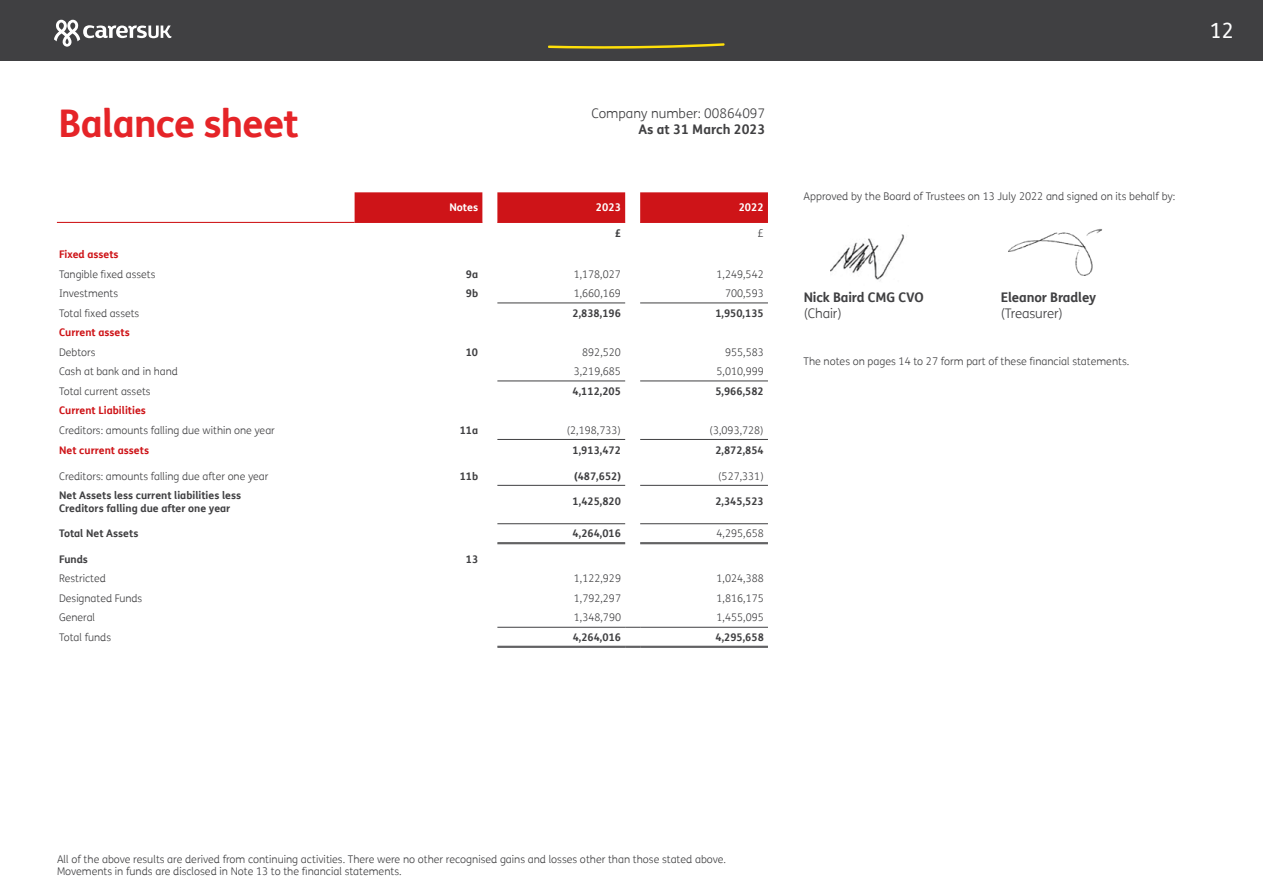
<style>
.page{position:relative;width:1263px;height:893px;background:#fff}
.page>*{position:absolute;margin:0;border:0;box-sizing:border-box;transform-origin:0 0}
.t1{font:700 38.25px "FS Me";letter-spacing:-.02em;color:#e52428}
.t2{font:21px "FS Me";color:#fff}
.t3{font:700 13.2px "FS Me";letter-spacing:-.01em;color:#404042}
.t4{font:300 13.2px "FS Me";color:#404042}
.t5{font:300 10.65px/12.8px "FS Me";color:#404042}
.t6{font:700 10.65px "FS Me";color:#fff}
.t7{font:700 10.65px "FS Me";color:#404042}
.t8{font:300 10.5px "FS Me";color:#404042}
.t9{font:700 10.5px/12.6px "FS Me";color:#404042}
.t10{font:700 10.5px "FS Me";color:#ce1418}
</style>
<div class="page">
<svg style="left:355px;top:192px;width:413px;height:30px;background:#d2272b"></svg>
<hr style="left:497px;top:303px;width:128px;height:1px;background:#404042">
<hr style="left:640px;top:303px;width:128px;height:1px;background:#404042">
<hr style="left:497px;top:485px;width:128px;height:1px;background:#404042">
<hr style="left:640px;top:485px;width:128px;height:1px;background:#404042">
<hr style="left:497px;top:627px;width:128px;height:1px;background:#404042">
<svg style="left:625px;top:627px;width:15px;height:1px"></svg>
<hr style="left:640px;top:627px;width:128px;height:1px;background:#404042">
<hr style="left:497px;top:646px;width:128px;height:1px;background:#404042">
<hr style="left:497px;top:647px;width:128px;height:1px;background:#404042">
<svg style="left:625px;top:646px;width:15px;height:2px"></svg>
<hr style="left:640px;top:646px;width:128px;height:1px;background:#404042">
<hr style="left:640px;top:647px;width:128px;height:1px;background:#404042">
<hr style="left:57px;top:222px;width:298px;height:1px;background:#ce1418">
<hr style="left:355px;top:222px;width:127px;height:1px;background:#ce1418">
<hr style="left:497px;top:222px;width:128px;height:1px;background:#ce1418">
<hr style="left:640px;top:222px;width:128px;height:1px;background:#ce1418">
<hr style="left:497px;top:523px;width:128px;height:1px;background:#404042">
<hr style="left:640px;top:523px;width:128px;height:1px;background:#404042">
<hr style="left:497px;top:542px;width:128px;height:1px;background:#404042">
<hr style="left:497px;top:543px;width:128px;height:1px;background:#404042">
<hr style="left:640px;top:542px;width:128px;height:1px;background:#404042">
<hr style="left:640px;top:543px;width:128px;height:1px;background:#404042">
<hr style="left:497px;top:439px;width:128px;height:1px;background:#404042">
<hr style="left:640px;top:439px;width:128px;height:1px;background:#404042">
<hr style="left:497px;top:381px;width:128px;height:1px;background:#404042">
<hr style="left:640px;top:381px;width:128px;height:1px;background:#404042">
<img style="left:1008px;top:229px;width:95px;height:47px">
<img style="left:831px;top:234px;width:73px;height:47px">
<div style="left:0;top:0;width:1263px;height:61px;background:#404042"></div>
<svg style="left:54px;top:20px;width:117px;height:27px"></svg>
<svg style="left:548px;top:43px;width:177px;height:6px"></svg>
<h1 class="t1" style="left:59px;top:94px;width:242px">Balance sheet</h1>
<p class="t4" style="left:592px;top:105px;width:175px">Company number: 00864097</p>
<p class="t3" style="left:638px;top:119px;width:128px">As at 31 March 2023</p>
<p class="t6" style="left:449px;top:199px;width:30px">Notes</p>
<p class="t6" style="left:596px;top:199px;width:27px">2023</p>
<p class="t6" style="left:739px;top:199px;width:27px">2022</p>
<p class="t7" style="left:615px;top:225px;width:8px">£</p>
<p class="t5" style="left:758px;top:227px;width:8px">£</p>
<p class="t10" style="left:59px;top:246px;width:61px">Fixed assets</p>
<p class="t8" style="left:59px;top:267px;width:98px">Tangible fixed assets</p>
<p class="t9" style="left:466px;top:267px;width:14px">9a</p>
<p class="t8" style="left:574px;top:267px;width:49px">1,178,027</p>
<p class="t8" style="left:716px;top:267px;width:49px">1,249,542</p>
<p class="t8" style="left:59px;top:286px;width:61px">Investments</p>
<p class="t9" style="left:466px;top:287px;width:14px">9b</p>
<p class="t8" style="left:574px;top:286px;width:49px">1,660,169</p>
<p class="t8" style="left:725px;top:286px;width:40px">700,593</p>
<p class="t8" style="left:59px;top:306px;width:82px">Total fixed assets</p>
<p class="t9" style="left:572px;top:306px;width:50px">2,838,196</p>
<p class="t9" style="left:715px;top:306px;width:50px">1,950,135</p>
<p class="t10" style="left:59px;top:324px;width:72px">Current assets</p>
<p class="t8" style="left:59px;top:345px;width:38px">Debtors</p>
<p class="t9" style="left:466px;top:345px;width:14px">10</p>
<p class="t8" style="left:582px;top:345px;width:40px">892,520</p>
<p class="t8" style="left:725px;top:345px;width:40px">955,583</p>
<p class="t8" style="left:59px;top:364px;width:120px">Cash at bank and in hand</p>
<p class="t8" style="left:574px;top:364px;width:49px">3,219,685</p>
<p class="t8" style="left:716px;top:364px;width:49px">5,010,999</p>
<p class="t8" style="left:59px;top:384px;width:93px">Total current assets</p>
<p class="t9" style="left:573px;top:384px;width:50px">4,112,205</p>
<p class="t9" style="left:715px;top:384px;width:50px">5,966,582</p>
<p class="t10" style="left:59px;top:402px;width:88px">Current Liabilities</p>
<p class="t8" style="left:59px;top:423px;width:217px">Creditors: amounts falling due within one year</p>
<p class="t9" style="left:460px;top:423px;width:20px">11a</p>
<p class="t8" style="left:567px;top:423px;width:56px">(2,198,733)</p>
<p class="t8" style="left:710px;top:423px;width:56px">(3,093,728)</p>
<p class="t10" style="left:59px;top:442px;width:91px">Net current assets</p>
<p class="t9" style="left:573px;top:443px;width:50px">1,913,472</p>
<p class="t9" style="left:715px;top:443px;width:50px">2,872,854</p>
<p class="t8" style="left:59px;top:469px;width:211px">Creditors: amounts falling due after one year</p>
<p class="t9" style="left:460px;top:469px;width:20px">11b</p>
<p class="t9" style="left:574px;top:469px;width:48px">(487,652)</p>
<p class="t8" style="left:718px;top:469px;width:47px">(527,331)</p>
<p class="t9" style="left:59px;top:489px;width:183px">Net Assets less current liabilities less<br>Creditors falling due after one year</p>
<p class="t9" style="left:573px;top:495px;width:50px">1,425,820</p>
<p class="t9" style="left:715px;top:495px;width:50px">2,345,523</p>
<p class="t9" style="left:59px;top:527px;width:81px">Total Net Assets</p>
<p class="t9" style="left:573px;top:527px;width:50px">4,264,016</p>
<p class="t8" style="left:716px;top:527px;width:49px">4,295,658</p>
<p class="t9" style="left:59px;top:552px;width:30px">Funds</p>
<p class="t9" style="left:466px;top:552px;width:14px">13</p>
<p class="t8" style="left:59px;top:572px;width:48px">Restricted</p>
<p class="t8" style="left:574px;top:572px;width:49px">1,122,929</p>
<p class="t8" style="left:716px;top:572px;width:49px">1,024,388</p>
<p class="t8" style="left:59px;top:591px;width:85px">Designated Funds</p>
<p class="t8" style="left:574px;top:591px;width:49px">1,792,297</p>
<p class="t8" style="left:716px;top:591px;width:49px">1,816,175</p>
<p class="t8" style="left:59px;top:611px;width:38px">General</p>
<p class="t8" style="left:574px;top:611px;width:49px">1,348,790</p>
<p class="t8" style="left:717px;top:611px;width:49px">1,455,095</p>
<p class="t8" style="left:59px;top:630px;width:53px">Total funds</p>
<p class="t9" style="left:573px;top:630px;width:50px">4,264,016</p>
<p class="t9" style="left:715px;top:630px;width:50px">4,295,658</p>
<h2 class="t2" style="left:1210px;top:16px;width:25px">12</h2>
<p class="t5" style="left:804px;top:190px;width:373px">Approved by the Board of Trustees on 13 July 2022 and signed on its behalf by:</p>
<p class="t3" style="left:804px;top:287px;width:121px">Nick Baird CMG CVO</p>
<p class="t4" style="left:804px;top:304px;width:40px">(Chair)</p>
<p class="t3" style="left:1001px;top:287px;width:97px">Eleanor Bradley</p>
<p class="t4" style="left:1001px;top:304px;width:64px">(Treasurer)</p>
<p class="t5" style="left:804px;top:354px;width:327px">The notes on pages 14 to 27 form part of these financial statements.</p>
<p class="t5" style="left:57px;top:852px;width:671px">All of the above results are derived from continuing activities. There were no other recognised gains and losses other than those stated above.<br>Movements in funds are disclosed in Note 13 to the financial statements.</p>
</div>
